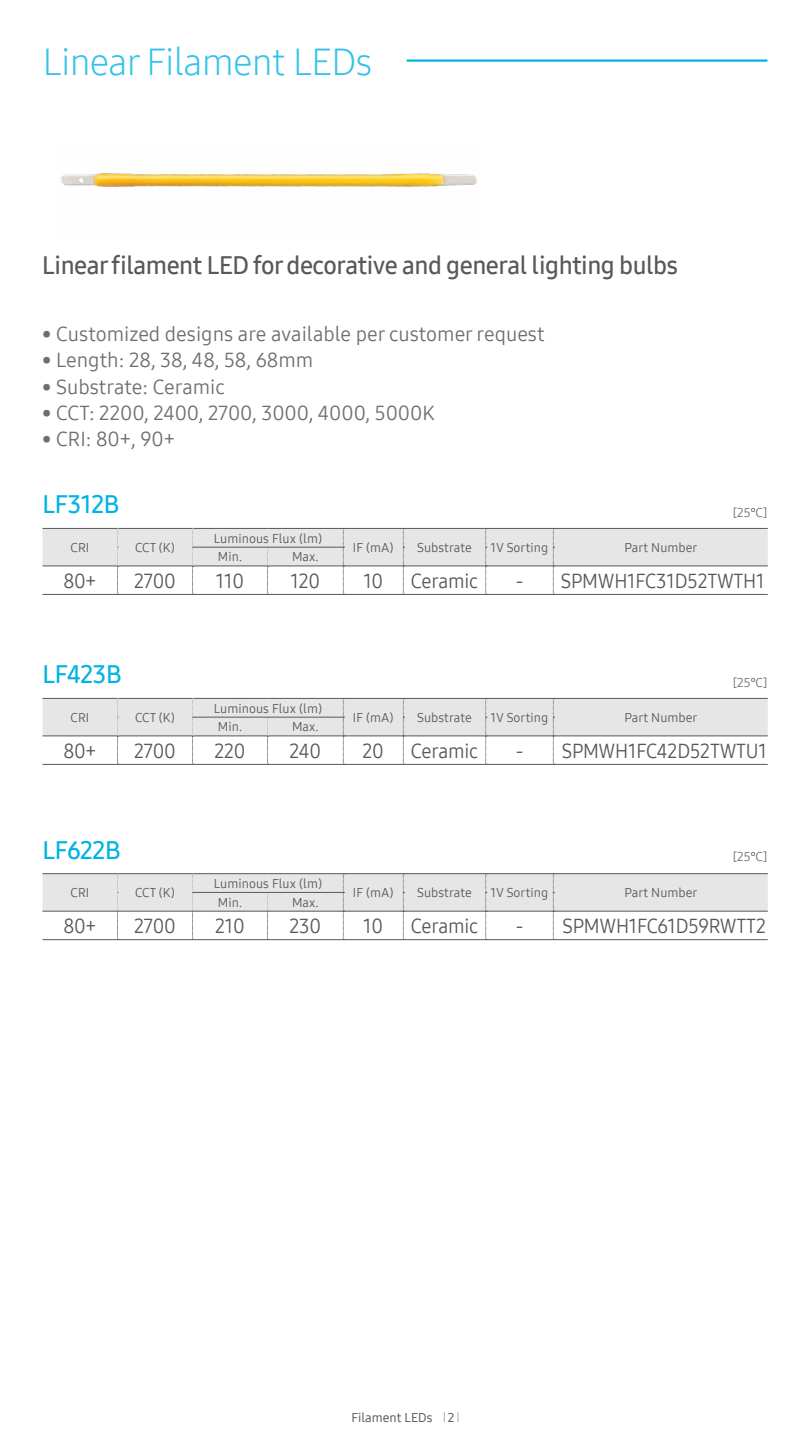
<style>
.page{position:relative;width:810px;height:1440px;background:#fff}
.page>*{position:absolute;margin:0;border:0;box-sizing:border-box;transform-origin:0 0}
.t1{font:37.5px "Samsung One 300";letter-spacing:-.02em;color:#33c2e9}
.t2{font:24.75px "Samsung One 600";letter-spacing:-.02em;color:#58585b}
.t3{font:24.75px "Samsung One 600";letter-spacing:-.02em;color:#00b3e3}
.t4{font:20.25px "Samsung One 400";color:#6d6e71}
.t5{font:20.25px "Samsung One 400";letter-spacing:-.01em;color:#58585b;scale:.95 1}
.t6{font:12.75px "Samsung One 400";letter-spacing:.005em;color:#58585b}
.t7{font:12.75px "Samsung One 400";color:#6d6e71}
.t8{font:12.75px "Samsung One 500";color:#58595b}
</style>
<div class="page">
<svg style="left:457px;top:1412px;width:2px;height:10px"></svg>
<hr style="left:407px;top:59px;width:360px;height:3px;background:#00b3e3">
<img style="left:60px;top:173px;width:417px;height:14px">
<svg style="left:43px;top:528px;width:725px;height:67px"></svg>
<hr style="left:193px;top:547px;width:75px;height:1px;background:#58585b">
<hr style="left:268px;top:547px;width:75px;height:1px;background:#58585b">
<svg style="left:43px;top:698px;width:725px;height:67px"></svg>
<hr style="left:193px;top:717px;width:75px;height:1px;background:#58585b">
<hr style="left:268px;top:717px;width:75px;height:1px;background:#58585b">
<hr style="left:43px;top:873px;width:75px;height:1px;background:#58585b">
<hr style="left:118px;top:873px;width:75px;height:1px;background:#58585b">
<hr style="left:193px;top:873px;width:75px;height:1px;background:#58585b">
<hr style="left:268px;top:873px;width:75px;height:1px;background:#58585b">
<hr style="left:343px;top:873px;width:60px;height:1px;background:#58585b">
<hr style="left:403px;top:873px;width:83px;height:1px;background:#58585b">
<hr style="left:486px;top:873px;width:67px;height:1px;background:#58585b">
<hr style="left:553px;top:873px;width:215px;height:1px;background:#58585b">
<svg style="left:43px;top:874px;width:725px;height:65px"></svg>
<hr style="left:193px;top:892px;width:75px;height:1px;background:#58585b">
<hr style="left:268px;top:892px;width:75px;height:1px;background:#58585b">
<hr style="left:43px;top:939px;width:75px;height:1px;background:#58585b">
<hr style="left:118px;top:939px;width:75px;height:1px;background:#58585b">
<hr style="left:193px;top:939px;width:75px;height:1px;background:#58585b">
<hr style="left:268px;top:939px;width:75px;height:1px;background:#58585b">
<hr style="left:343px;top:939px;width:60px;height:1px;background:#58585b">
<hr style="left:403px;top:939px;width:83px;height:1px;background:#58585b">
<hr style="left:486px;top:939px;width:67px;height:1px;background:#58585b">
<hr style="left:553px;top:939px;width:215px;height:1px;background:#58585b">
<h1 class="t1" style="left:43px;top:36px;width:331px">Linear Filament LEDs</h1>
<h2 class="t2" style="left:42px;top:248px;width:637px">Linear filament LED for decorative and general lighting bulbs</h2>
<h3 class="t4" style="left:42px;top:320px;width:504px">• Customized designs are available per customer request</h3>
<h3 class="t4" style="left:42px;top:347px;width:272px">• Length: 28, 38, 48, 58, 68mm</h3>
<h3 class="t4" style="left:42px;top:373px;width:184px">• Substrate: Ceramic</h3>
<h3 class="t4" style="left:42px;top:399px;width:394px">• CCT: 2200, 2400, 2700, 3000, 4000, 5000K</h3>
<h3 class="t4" style="left:42px;top:425px;width:134px">• CRI: 80+, 90+</h3>
<h2 class="t3" style="left:43px;top:488px;width:78px">LF312B</h2>
<p class="t6" style="left:70px;top:539px;width:20px">CRI</p>
<p class="t6" style="left:135px;top:539px;width:41px">CCT (K)</p>
<p class="t6" style="left:214px;top:530px;width:110px">Luminous Flux (lm)</p>
<p class="t6" style="left:218px;top:548px;width:26px">Min.</p>
<p class="t6" style="left:292px;top:548px;width:28px">Max.</p>
<p class="t6" style="left:353px;top:539px;width:42px">IF (mA)</p>
<p class="t6" style="left:417px;top:539px;width:56px">Substrate</p>
<p class="t6" style="left:491px;top:539px;width:59px">1V Sorting</p>
<p class="t6" style="left:624px;top:539px;width:75px">Part Number</p>
<p class="t7" style="left:733px;top:504px;width:36px">[25℃]</p>
<h3 class="t5" style="left:63px;top:567px;width:36px">80+</h3>
<h3 class="t5" style="left:134px;top:567px;width:45px">2700</h3>
<h3 class="t5" style="left:216px;top:567px;width:31px">110</h3>
<h3 class="t5" style="left:291px;top:567px;width:33px">120</h3>
<h3 class="t5" style="left:363px;top:567px;width:22px">10</h3>
<h3 class="t5" style="left:411px;top:567px;width:73px">Ceramic</h3>
<h3 class="t5" style="left:516px;top:567px;width:263px">- SPMWH1FC31D52TWTH1</h3>
<h2 class="t3" style="left:43px;top:658px;width:81px">LF423B</h2>
<p class="t6" style="left:70px;top:709px;width:20px">CRI</p>
<p class="t6" style="left:135px;top:709px;width:41px">CCT (K)</p>
<p class="t6" style="left:214px;top:700px;width:110px">Luminous Flux (lm)</p>
<p class="t6" style="left:218px;top:718px;width:26px">Min.</p>
<p class="t6" style="left:292px;top:718px;width:28px">Max.</p>
<p class="t6" style="left:353px;top:709px;width:42px">IF (mA)</p>
<p class="t6" style="left:417px;top:709px;width:56px">Substrate</p>
<p class="t6" style="left:491px;top:709px;width:59px">1V Sorting</p>
<p class="t6" style="left:624px;top:709px;width:75px">Part Number</p>
<p class="t7" style="left:733px;top:674px;width:36px">[25℃]</p>
<h3 class="t5" style="left:63px;top:737px;width:36px">80+</h3>
<h3 class="t5" style="left:134px;top:737px;width:45px">2700</h3>
<h3 class="t5" style="left:214px;top:737px;width:34px">220</h3>
<h3 class="t5" style="left:290px;top:737px;width:35px">240</h3>
<h3 class="t5" style="left:363px;top:737px;width:24px">20</h3>
<h3 class="t5" style="left:411px;top:737px;width:73px">Ceramic</h3>
<h3 class="t5" style="left:516px;top:737px;width:266px">- SPMWH1FC42D52TWTU1</h3>
<h2 class="t3" style="left:43px;top:833px;width:79px">LF622B</h2>
<p class="t6" style="left:70px;top:884px;width:20px">CRI</p>
<p class="t6" style="left:135px;top:884px;width:41px">CCT (K)</p>
<p class="t6" style="left:214px;top:875px;width:110px">Luminous Flux (lm)</p>
<p class="t6" style="left:218px;top:894px;width:26px">Min.</p>
<p class="t6" style="left:292px;top:894px;width:28px">Max.</p>
<p class="t6" style="left:353px;top:884px;width:42px">IF (mA)</p>
<p class="t6" style="left:417px;top:884px;width:56px">Substrate</p>
<p class="t6" style="left:491px;top:884px;width:59px">1V Sorting</p>
<p class="t6" style="left:624px;top:884px;width:75px">Part Number</p>
<p class="t7" style="left:733px;top:848px;width:36px">[25℃]</p>
<h3 class="t5" style="left:63px;top:913px;width:36px">80+</h3>
<h3 class="t5" style="left:134px;top:913px;width:45px">2700</h3>
<h3 class="t5" style="left:215px;top:913px;width:33px">210</h3>
<h3 class="t5" style="left:290px;top:913px;width:35px">230</h3>
<h3 class="t5" style="left:363px;top:913px;width:22px">10</h3>
<h3 class="t5" style="left:411px;top:913px;width:73px">Ceramic</h3>
<h3 class="t5" style="left:516px;top:913px;width:265px">- SPMWH1FC61D59RWTT2</h3>
<p class="t8" style="left:351px;top:1409px;width:104px">Filament LEDs 2</p>
</div>
